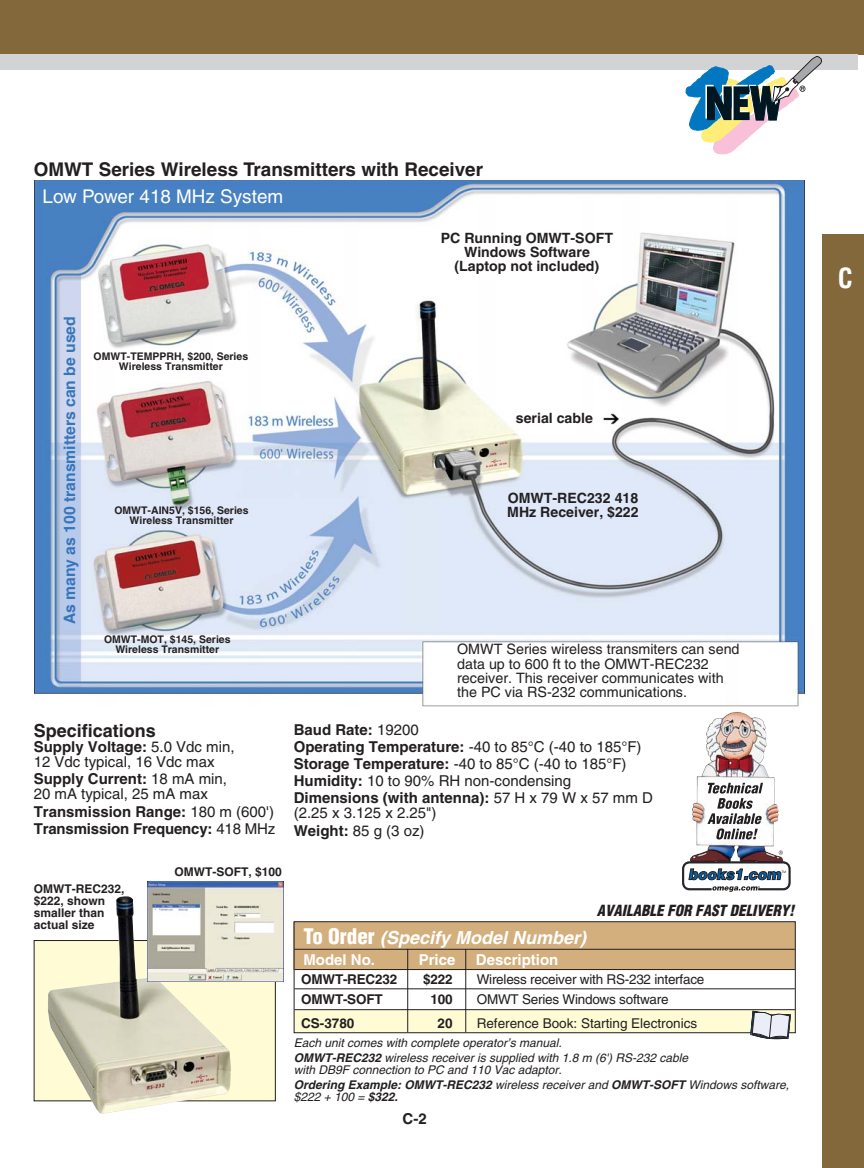
<style>
.page{position:relative;width:864px;height:1168px;background:#fff}
.page>*{position:absolute;margin:0;border:0;box-sizing:border-box;transform-origin:0 0}
.t1{font:700 condensed 27px "Helvetica";color:#fff}
.t2{font:700 18.9px "Helvetica";color:#231f20}
.t3{font:18.9px "Helvetica";color:#fff}
.t4{font:italic 700 18px "Helvetica";color:#fff}
.t5{font:700 18px "Helvetica";color:#231f20}
.t6{font:700 15.75px "Helvetica";color:#3775bb}
.t7{font:15px/17.1px "Helvetica";color:#231f20}
.t8{font:700 15px/17.1px "Helvetica";letter-spacing:-.01em;color:#231f20}
.t9{font:italic 900 condensed 15px "Helvetica";color:#231f20}
.t10{font:700 15px "Helvetica";color:#fff}
.t11{font:14.25px/14.2px "Helvetica";color:#231f20}
.t12{font:700 14.1px/14.1px "Helvetica";color:#231f20;text-align:center}
.t13{font:13.5px "Helvetica";letter-spacing:-.015em;color:#231f20}
.t14{font:700 13.5px "Helvetica";letter-spacing:-.015em;color:#231f20}
.t15{font:italic 12px/15px "Helvetica";color:#231f20}
.t16{font:700 12px/12px "Helvetica";color:#231f20}
.t17{font:700 10.5px/10.5px "Helvetica";color:#231f20;text-align:center}
.s1{font-weight:700}
.s2{font-weight:400}
.s3{font-weight:900;font-style:normal;font-stretch:condensed;font-size:21px}
</style>
<div class="page">
<div style="left:294px;top:1010px;width:502px;height:23px;background:#fffcd5"></div>
<div style="left:34px;top:940px;width:241px;height:161px;background:#fffcd5"></div>
<div style="left:0;top:1px;width:864px;height:54px;background:#82683b"></div>
<div style="left:0;top:55px;width:857px;height:15px;background:#d1d3d4"></div>
<div style="left:823px;top:234px;width:41px;height:934px;background:#82683b"></div>
<svg style="left:685px;top:56px;width:137px;height:99px"></svg>
<div style="left:294px;top:922px;width:501px;height:47px;background:#d3af7e"></div>
<hr style="left:294px;top:949px;width:501px;height:1px;background:#231f20">
<hr style="left:294px;top:969px;width:501px;height:1px;background:#231f20">
<hr style="left:294px;top:988px;width:501px;height:1px;background:#231f20">
<hr style="left:294px;top:1009px;width:501px;height:1px;background:#231f20">
<div style="left:294px;top:921px;width:502px;height:112px;border:1px solid #231f20"></div>
<hr style="left:407px;top:949px;width:1px;height:83px;background:#231f20">
<hr style="left:465px;top:949px;width:1px;height:83px;background:#231f20">
<img style="left:48px;top:896px;width:183px;height:217px">
<img style="left:147px;top:882px;width:137px;height:99px">
<img style="left:34px;top:180px;width:771px;height:526px">
<svg style="left:750px;top:1010px;width:41px;height:30px"></svg>
<img style="left:690px;top:712px;width:94px;height:149px">
<svg style="left:707px;top:783px;width:56px;height:56px"></svg>
<svg style="left:779px;top:850px;width:4px;height:4px"></svg>
<svg style="left:682px;top:861px;width:108px;height:31px"></svg>
<p class="t2" style="left:34px;top:163px;width:451px">OMWT Series Wireless Transmitters with Receiver</p>
<p class="t3" style="left:43px;top:189px;width:242px">Low Power 418 MHz System</p>
<p class="t12" style="left:441px;top:232px;width:174px">PC Running OMWT-SOFT<br>Windows Software (Laptop not included)</p>
<p class="t6" style="left:64px;top:624px;width:310px;rotate:-90deg">As many as 100 transmitters can be used</p>
<p class="t17" style="left:94px;top:352px;width:156px">OMWT-TEMPPRH, $200, Series<br>Wireless Transmitter</p>
<p class="t17" style="left:114px;top:506px;width:136px">OMWT-AIN5V, $156, Series<br>Wireless Transmitter</p>
<p class="t17" style="left:104px;top:635px;width:128px">OMWT-MOT, $145, Series<br>Wireless Transmitter</p>
<p class="t5" style="left:34px;top:724px;width:124px">Specifications</p>
<p class="t7" style="left:34px;top:741px;width:202px;line-height:15px"><span class="s1">Supply Voltage:</span> 5.0 Vdc min,<br>12 Vdc typical, 16 Vdc max</p>
<p class="t7" style="left:34px;top:773px;width:195px;line-height:15px"><span class="s1">Supply Current:</span> 18 mA min,<br>20 mA typical, 25 mA max</p>
<p class="t8" style="left:34px;top:804px;width:243px">Transmission Range: <span class="s2">180 m (600')<br></span>Transmission Frequency: <span class="s2">418 MHz</span></p>
<p class="t16" style="left:34px;top:884px;width:92px">OMWT-REC232, $222, shown smaller than actual size</p>
<p class="t16" style="left:175px;top:867px;width:109px">OMWT-SOFT, $100</p>
<p class="t12" style="left:516px;top:412px;width:79px">serial cable</p>
<p class="t12" style="left:507px;top:492px;width:133px;text-align:left">OMWT-REC232 418<br>MHz Receiver, $222</p>
<p class="t11" style="left:457px;top:643px;width:284px">OMWT Series wireless transmiters can send data up to 600 ft to the OMWT-REC232 receiver. This receiver communicates with the PC via RS-232 communications.</p>
<p class="t7" style="left:294px;top:722px;width:361px"><span class="s1">Baud Rate:</span> 19200<br><span class="s1">Operating Temperature:</span> -40 to 85°C (-40 to 185°F)<br><span class="s1">Storage Temperature:</span> -40 to 85°C (-40 to 185°F)<br><span class="s1">Humidity:</span> 10 to 90% RH non-condensing <span class="s1">Dimensions (with antenna):</span> 57 H x 79 W x 57 mm D</p>
<p class="t7" style="left:294px;top:806px;width:144px">(2.25 x 3.125 x 2.25")<br><span class="s1">Weight:</span> 85 g (3 oz)</p>
<p class="t9" style="left:597px;top:905px;width:202px">AVAILABLE FOR FAST DELIVERY!</p>
<p class="t4" style="left:304px;top:930px;width:288px"><span class="s3">To O r d e r</span> (Specify Model Number)</p>
<p class="t10" style="left:303px;top:954px;width:73px">Model No.</p>
<p class="t10" style="left:419px;top:954px;width:38px">Price</p>
<p class="t10" style="left:476px;top:954px;width:84px">Description</p>
<p class="t14" style="left:301px;top:974px;width:97px">OMWT-REC232</p>
<p class="t14" style="left:423px;top:974px;width:31px">$222</p>
<p class="t13" style="left:477px;top:974px;width:229px">Wireless receiver with RS-232 interface</p>
<p class="t14" style="left:301px;top:994px;width:83px">OMWT-SOFT</p>
<p class="t14" style="left:431px;top:994px;width:24px">100</p>
<p class="t13" style="left:477px;top:994px;width:193px">OMWT Series Windows software</p>
<p class="t14" style="left:301px;top:1019px;width:55px">CS-3780</p>
<p class="t14" style="left:438px;top:1019px;width:17px">20</p>
<p class="t13" style="left:477px;top:1019px;width:222px">Reference Book: Starting Electronics</p>
<p class="t15" style="left:294px;top:1036px;width:398px">Each unit comes with complete operator’s manual.<br><span class="s1">OMWT-REC232</span> wireless receiver is supplied with 1.8 m (6') RS-232 cable</p>
<p class="t15" style="left:294px;top:1063px;width:499px">with DB9F connection to PC and 110 Vac adaptor.<br><span class="s1">Ordering Example: OMWT-REC232</span> wireless receiver and <span class="s1">OMWT-SOFT</span> Windows software,</p>
<p class="t15" style="left:294px;top:1090px;width:108px">$222 + 100 = <span class="s1">$322.</span></p>
<p class="t8" style="left:403px;top:1112px;width:26px">C-2</p>
<h1 class="t1" style="left:838px;top:268px;width:17px">C</h1>
</div>
